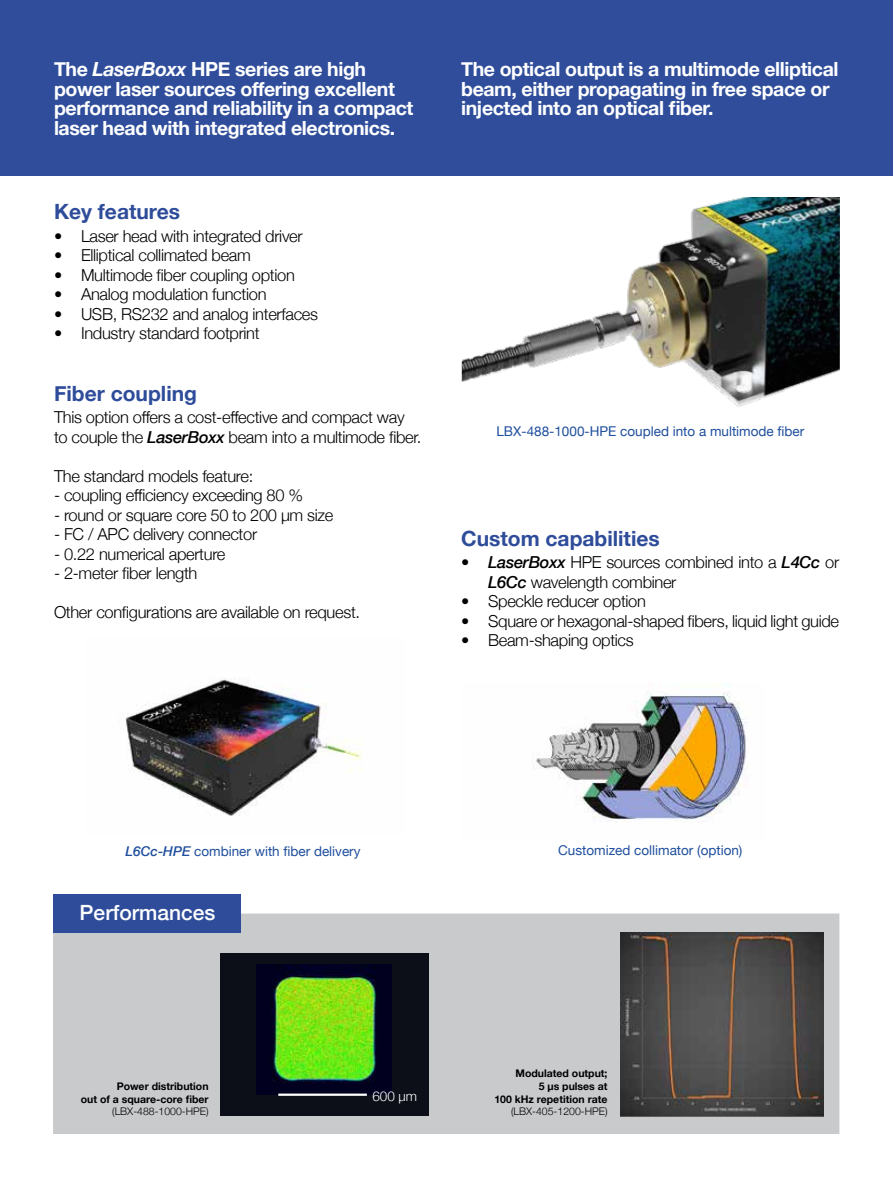
<style>
.page{position:relative;width:893px;height:1188px;background:#fff}
.page>*{position:absolute;margin:0;border:0;box-sizing:border-box;transform-origin:0 0}
.t1{font:700 21px "Helvetica Neue";color:#2e4c9a}
.t2{font:500 21px "Helvetica Neue";color:#fff}
.t3{font:700 19.5px/19.5px "Helvetica Neue";letter-spacing:-.02em;color:#fff}
.t4{font:300 16.5px/19.5px "Helvetica Neue";letter-spacing:-.02em;color:#000}
.t5{font:13.5px "Helvetica Neue";color:#1e4e9d}
.t6{font:300 13.5px "Helvetica Neue";color:#fff}
.t7{font:700 10.5px/12.6px "Helvetica Neue";color:#000;text-align:right}
.t8{font:300 10.5px "Helvetica Neue";color:#000}
.s1{font-style:italic}
.s2{font-weight:500;font-style:italic}
</style>
<div class="page">
<img style="left:462px;top:197px;width:378px;height:210px">
<div style="left:53px;top:914px;width:786px;height:220px;background:#c8cacc"></div>
<div style="left:54px;top:894px;width:187px;height:39px;background:#2e4c9a"></div>
<div style="left:220px;top:954px;width:208px;height:162px;background:#0c0e18"></div>
<img style="left:257px;top:964px;width:134px;height:131px">
<hr style="left:278px;top:1094px;width:89px;height:2px;background:#fff">
<img style="left:620px;top:932px;width:203px;height:185px">
<div style="left:0;top:0;width:893px;height:176px;background:#2f4d9a"></div>
<img style="left:532px;top:684px;width:216px;height:138px">
<img style="left:125px;top:677px;width:237px;height:139px">
<p class="t3" style="left:54px;top:60px;width:361px">The <span class="s1">LaserBoxx</span> HPE series are high power laser sources offering excellent performance and reliability in a compact laser head with integrated electronics.</p>
<p class="t1" style="left:54px;top:195px;width:128px">Key features</p>
<p class="t4" style="left:54px;top:225px;width:250px">• Laser head with integrated driver</p>
<p class="t4" style="left:54px;top:245px;width:198px">• Elliptical collimated beam</p>
<p class="t4" style="left:54px;top:264px;width:242px">• Multimode fiber coupling option</p>
<p class="t4" style="left:54px;top:284px;width:214px">• Analog modulation function</p>
<p class="t4" style="left:54px;top:303px;width:266px">• USB, RS232 and analog interfaces</p>
<p class="t4" style="left:54px;top:323px;width:207px">• Industry standard footprint</p>
<p class="t1" style="left:54px;top:377px;width:145px">Fiber coupling</p>
<p class="t4" style="left:54px;top:406px;width:369px">This option offers a cost-effective and compact way to couple the <span class="s2">LaserBoxx</span> beam into a multimode fiber.</p>
<p class="t4" style="left:54px;top:465px;width:201px">The standard models feature:</p>
<p class="t4" style="left:54px;top:484px;width:251px">- coupling efficiency exceeding 80 %</p>
<p class="t4" style="left:54px;top:504px;width:281px">- round or square core 50 to 200 µm size</p>
<p class="t4" style="left:54px;top:523px;width:205px">- FC / APC delivery connector</p>
<p class="t4" style="left:54px;top:543px;width:173px">- 0.22 numerical aperture</p>
<p class="t4" style="left:54px;top:562px;width:145px">- 2-meter fiber length</p>
<p class="t4" style="left:54px;top:601px;width:308px">Other configurations are available on request.</p>
<p class="t3" style="left:461px;top:60px;width:379px">The optical output is a multimode elliptical beam, either propagating in free space or injected into an optical fiber.</p>
<p class="t5" style="left:496px;top:421px;width:309px">LBX-488-1000-HPE coupled into a multimode fiber</p>
<p class="t1" style="left:461px;top:522px;width:200px">Custom capabilities</p>
<p class="t4" style="left:488px;top:552px;width:353px;text-indent:-27px"><span class="s2">• LaserBoxx</span> HPE sources combined into a <span class="s2">L4Cc</span> or<br><span class="s2">L6Cc</span> wavelength combiner</p>
<p class="t4" style="left:461px;top:591px;width:186px">• Speckle reducer option</p>
<p class="t4" style="left:461px;top:610px;width:380px">• Square or hexagonal-shaped fibers, liquid light guide</p>
<p class="t4" style="left:461px;top:630px;width:174px">• Beam-shaping optics</p>
<p class="t5" style="left:125px;top:841px;width:237px"><span class="s2">L6Cc-HPE</span> combiner with fiber delivery</p>
<p class="t5" style="left:558px;top:841px;width:186px">Customized collimator (option)</p>
<p class="t2" style="left:80px;top:896px;width:137px">Performances</p>
<p class="t7" style="left:81px;top:1080px;width:129px">Power distribution<br>out of a square-core fiber</p>
<p class="t8" style="left:112px;top:1103px;width:98px">(LBX-488-1000-HPE)</p>
<p class="t6" style="left:372px;top:1086px;width:46px">600 µm</p>
<p class="t7" style="left:494px;top:1068px;width:115px">Modulated output;<br>5 µs pulses at<br>100 kHz repetition rate</p>
<p class="t8" style="left:511px;top:1103px;width:98px">(LBX-405-1200-HPE)</p>
</div>
